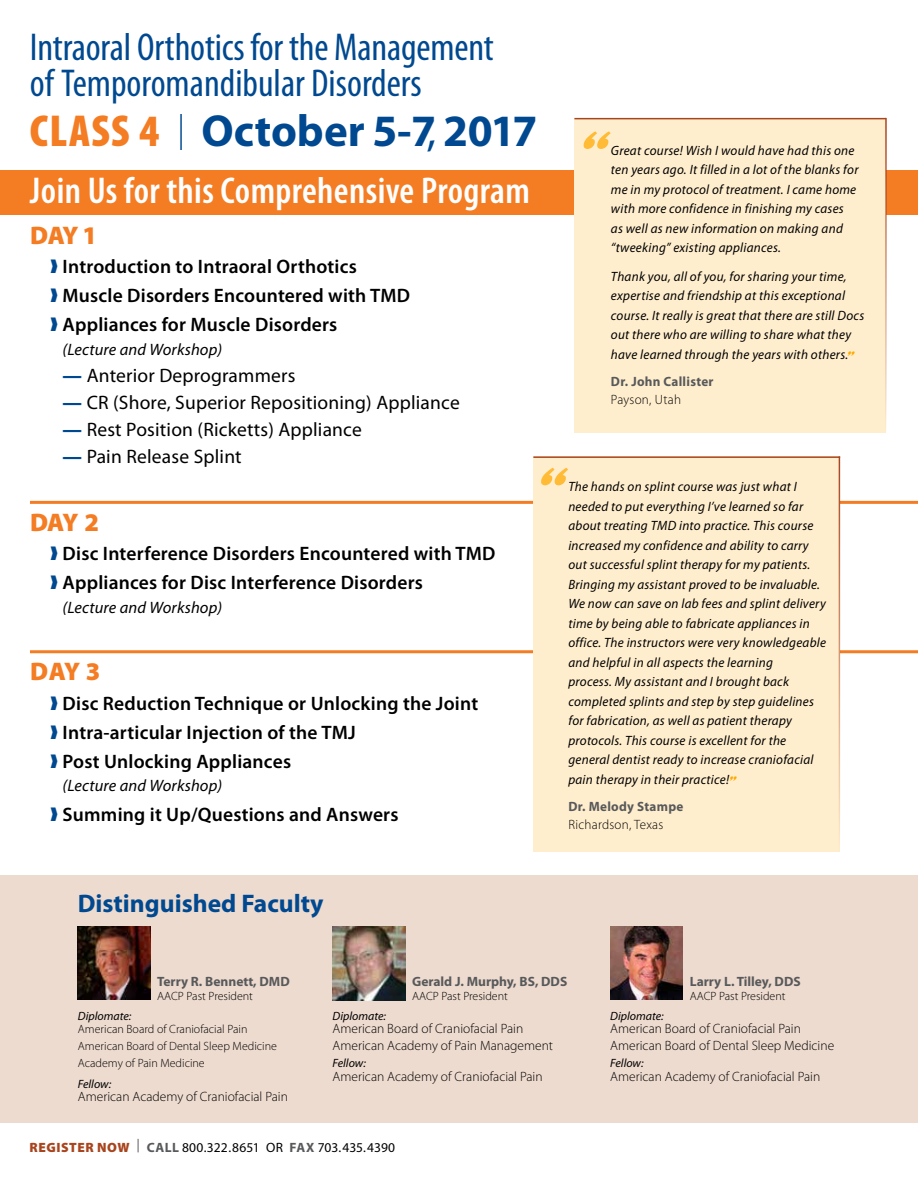
<style>
.page{position:relative;width:918px;height:1188px;background:#fff}
.page>*{position:absolute;margin:0;border:0;box-sizing:border-box;transform-origin:0 0}
.t1{font:italic 700 52.5px "Archer";color:#ffbb35}
.t2{font:700 45px "Myriad Pro";color:#004990}
.t3{font:condensed 39px/36px "Myriad Pro";letter-spacing:-.005em;color:#004990}
.t4{font:600 condensed 37.5px "Myriad Pro";letter-spacing:.01em;color:#fff}
.t5{font:700 25.5px "Myriad Pro";color:#004990}
.t6{font:900 25.5px "Myriad Pro";letter-spacing:-.06em;color:#f47c23}
.t7{font:600 19.5px/29.2px "Myriad Pro";letter-spacing:.01em;color:#000}
.t8{font:19.5px "Myriad Pro";letter-spacing:.01em;color:#000}
.t9{font:italic 16.5px "Myriad Pro";letter-spacing:.01em;color:#000}
.t10{font:italic 13.5px/19.5px "Myriad Pro";letter-spacing:.02em;color:#000101}
.t11{font:300 13.5px/17px "Myriad Pro";color:#000}
.t12{font:700 13.5px "Myriad Pro";color:#58595b}
.t13{font:13.5px "Myriad Pro";color:#000}
.t14{font:700 13.5px "Myriad Pro";letter-spacing:.02em;color:#58595b}
.t15{font:300 13.5px "Myriad Pro";letter-spacing:.02em;color:#000101}
.t16{font:300 12px/17px "Myriad Pro";color:#000}
.t17{font:italic 12px "Myriad Pro";color:#000}
.s1{font-weight:900;font-stretch:condensed;color:#f47c23}
.s2{font-weight:300;font-stretch:condensed;font-size:36px}
.s3{font-weight:400}
.s4{font-family:"Archer";font-weight:700;color:#ffaa02}
.s5{color:#004990}
.s6{font-weight:900;color:#004990}
.s7{font-weight:900;color:#a8451e}
.s8{font-weight:700;color:#58595b}
</style>
<div class="page">
<hr style="left:30px;top:501px;width:888px;height:3px;background:#f47c23">
<hr style="left:30px;top:650px;width:888px;height:3px;background:#f47c23">
<div style="left:0;top:875px;width:918px;height:247px;background:#eedbcf"></div>
<img style="left:333px;top:927px;width:72px;height:73px">
<img style="left:610px;top:927px;width:73px;height:72px">
<img style="left:78px;top:927px;width:72px;height:72px">
<div style="left:533px;top:456px;width:307px;height:396px;background:#ffeecd"></div>
<hr style="left:533px;top:456px;width:307px;height:2px;background:#a8451e">
<hr style="left:839px;top:456px;width:1px;height:396px;background:#a8451e">
<div style="left:0;top:171px;width:918px;height:44px;background:#f47c23"></div>
<div style="left:574px;top:118px;width:312px;height:315px;background:#ffeecd"></div>
<hr style="left:574px;top:118px;width:312px;height:1px;background:#a8451e">
<hr style="left:885px;top:118px;width:2px;height:315px;background:#a8451e">
<h3 class="t3" style="left:30px;top:29px;width:465px">Intraoral Orthotics for the Management of Temporomandibular Disorders</h3>
<h2 class="t2" style="left:30px;top:101px;width:509px"><span class="s1">CLASS 4</span> <span class="s2">|</span> October 5-7<span class="s3">,</span> 2017</h2>
<h1 class="t1" style="left:568px;top:116px;width:59px">“</h1>
<p class="t10" style="left:611px;top:140px;width:249px">Great course! Wish I would have had this one ten years ago. It filled in a lot of the blanks for me in my protocol of treatment. I came home with more confidence in finishing my cases as well as new information on making and “tweeking” existing appliances.</p>
<p class="t10" style="left:611px;top:266px;width:255px">Thank you, all of you, for sharing your time, expertise and friendship at this exceptional course. It really is great that there are still Docs out there who are willing to share what they have learned through the years with others.<span class="s4">”</span></p>
<p class="t14" style="left:611px;top:372px;width:104px">Dr. John Callister</p>
<p class="t15" style="left:611px;top:391px;width:72px">Payson, Utah</p>
<h3 class="t4" style="left:30px;top:168px;width:502px">Join Us for this Comprehensive Program</h3>
<h3 class="t6" style="left:30px;top:221px;width:68px">DAY 1</h3>
<h3 class="t7" style="left:50px;top:251px;width:361px"><span class="s5">❱</span> Introduction to Intraoral Orthotics<br><span class="s5">❱</span> Muscle Disorders Encountered with TMD <span class="s5">❱</span> Appliances for Muscle Disorders</h3>
<p class="t9" style="left:63px;top:340px;width:161px">(Lecture and Workshop)</p>
<h3 class="t8" style="left:63px;top:364px;width:234px"><span class="s6">—</span> Anterior Deprogrammers</h3>
<h3 class="t8" style="left:63px;top:391px;width:399px"><span class="s6">—</span> CR (Shore, Superior Repositioning) Appliance</h3>
<h3 class="t8" style="left:63px;top:418px;width:301px"><span class="s6">—</span> Rest Position (Ricketts) Appliance</h3>
<h3 class="t8" style="left:63px;top:445px;width:181px"><span class="s6">—</span> Pain Release Splint</h3>
<h1 class="t1" style="left:526px;top:452px;width:59px">“</h1>
<p class="t10" style="left:568px;top:477px;width:259px">The hands on splint course was just what I needed to put everything I’ve learned so far about treating TMD into practice. This course increased my confidence and ability to carry out successful splint therapy for my patients.<br>Bringing my assistant proved to be invaluable.<br>We now can save on lab fees and splint delivery time by being able to fabricate appliances in office. The instructors were very knowledgeable and helpful in all aspects the learning<br>process. My assistant and I brought back completed splints and step by step guidelines for fabrication, as well as patient therapy protocols. This course is excellent for the general dentist ready to increase craniofacial pain therapy in their practice!<span class="s4">”</span></p>
<p class="t14" style="left:568px;top:797px;width:117px">Dr. Melody Stampe</p>
<p class="t15" style="left:568px;top:816px;width:97px">Richardson, Texas</p>
<h3 class="t6" style="left:30px;top:508px;width:70px">DAY 2</h3>
<h3 class="t7" style="left:50px;top:538px;width:447px"><span class="s5">❱</span> Disc Interference Disorders Encountered with TMD <span class="s5">❱</span> Appliances for Disc Interference Disorders</h3>
<p class="t9" style="left:63px;top:597px;width:161px">(Lecture and Workshop)</p>
<h3 class="t6" style="left:30px;top:657px;width:72px">DAY 3</h3>
<h3 class="t7" style="left:50px;top:688px;width:430px"><span class="s5">❱</span> Disc Reduction Technique or Unlocking the Joint <span class="s5">❱</span> Intra-articular Injection of the TMJ<br><span class="s5">❱</span> Post Unlocking Appliances</h3>
<p class="t9" style="left:63px;top:775px;width:161px">(Lecture and Workshop)</p>
<h3 class="t7" style="left:50px;top:799px;width:350px"><span class="s5">❱</span> Summing it Up/Questions and Answers</h3>
<h3 class="t5" style="left:78px;top:887px;width:247px">Distinguished Faculty</h3>
<p class="t12" style="left:157px;top:973px;width:134px">Terry R. Bennett, DMD</p>
<p class="t16" style="left:157px;top:987px;width:97px">AACP Past President</p>
<p class="t17" style="left:78px;top:1008px;width:55px">Diplomate:</p>
<p class="t16" style="left:78px;top:1021px;width:201px">American Board of Craniofacial Pain<br>American Board of Dental Sleep Medicine<br>Academy of Pain Medicine</p>
<p class="t17" style="left:78px;top:1076px;width:35px">Fellow:</p>
<p class="t11" style="left:78px;top:1088px;width:212px">American Academy of Craniofacial Pain</p>
<p class="t12" style="left:412px;top:973px;width:157px">Gerald J. Murphy, BS, DDS</p>
<p class="t16" style="left:412px;top:987px;width:97px">AACP Past President</p>
<p class="t17" style="left:333px;top:1008px;width:55px">Diplomate:</p>
<p class="t11" style="left:333px;top:1020px;width:222px">American Board of Craniofacial Pain<br>American Academy of Pain Management</p>
<p class="t17" style="left:333px;top:1056px;width:35px">Fellow:</p>
<p class="t11" style="left:333px;top:1068px;width:212px">American Academy of Craniofacial Pain</p>
<p class="t13" style="left:29px;top:1139px;width:367px"><span class="s7">REGISTER NOW</span> <sup>|</sup> <span class="s8">CALL</span> 800.322.8651 OR <span class="s8">FAX</span> 703.435.4390</p>
<p class="t12" style="left:690px;top:973px;width:112px">Larry L. Tilley, DDS</p>
<p class="t16" style="left:690px;top:987px;width:97px">AACP Past President</p>
<p class="t17" style="left:610px;top:1008px;width:55px">Diplomate:</p>
<p class="t11" style="left:610px;top:1020px;width:226px">American Board of Craniofacial Pain<br>American Board of Dental Sleep Medicine</p>
<p class="t17" style="left:610px;top:1056px;width:35px">Fellow:</p>
<p class="t11" style="left:610px;top:1068px;width:212px">American Academy of Craniofacial Pain</p>
</div>
